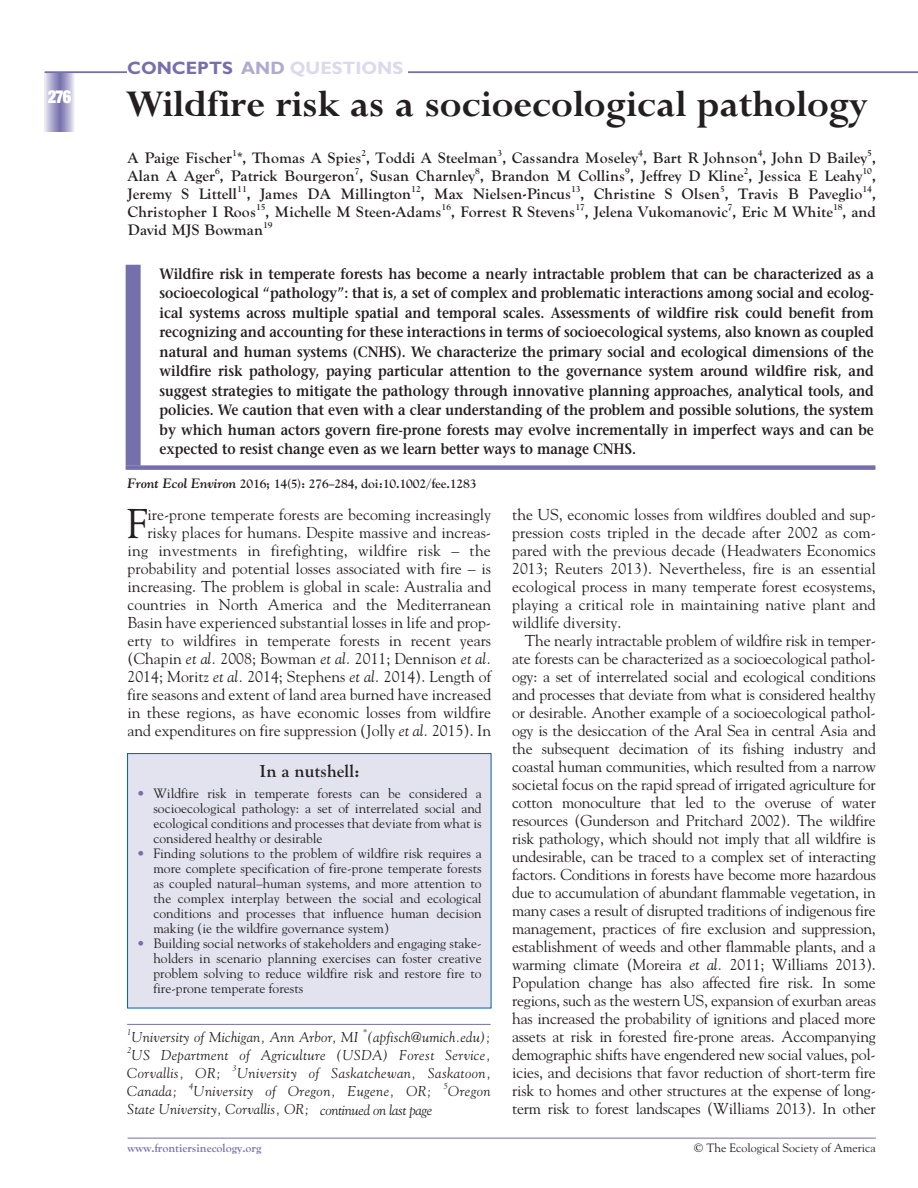
<style>
.page{position:relative;width:918px;height:1188px;background:#fff}
.page>*{position:absolute;margin:0;border:0;box-sizing:border-box;transform-origin:0 0}
.t1{font:700 42px "Lapidary 333 BT";color:#231f20}
.t2{font:41.25px "Goudy";color:#231f20}
.t3{font:700 18px "Gill Sans";color:#dbd9eb}
.t4{font:700 18px "Goudy";color:#231f20}
.t5{font:900 expanded 18px "Helvetica Neue";color:#fff;scale:.9 1}
.t6{font:15.75px/18px "Goudy";color:#231f20;text-align:justify}
.t7{font:700 15.75px "Goudy";letter-spacing:.005em;color:#231f20}
.t8{font:600 15px/19.5px "Stone Serif";letter-spacing:-.005em;color:#231f20;text-align:justify;scale:.9 1}
.t9{font:italic 14.25px/18px "Goudy";letter-spacing:.015em;color:#231f20;text-align:justify}
.t10{font:italic 14.25px "Goudy";letter-spacing:-.02em;color:#231f20}
.t11{font:13.5px/15px "Goudy";color:#231f20;text-align:justify}
.t12{font:700 13.5px "Goudy";letter-spacing:-.005em;color:#231f20}
.t13{font:12px "Goudy";color:#231f20}
.t14{font:700 12px "Goudy";color:#7570ac}
.t15{font:700 9.45px "Goudy";letter-spacing:.005em;color:#231f20}
.t16{font:italic 8.55px "Goudy";color:#231f20}
.s1{color:#7570ac}
.s2{color:#afabd0}
.s3{font-style:italic}
</style>
<div class="page">
<svg style="left:45px;top:73px;width:29px;height:59px;background:#aca8ce"></svg>
<hr style="left:45px;top:72px;width:873px;height:1px;background:#7570ac">
<hr style="left:128px;top:1138px;width:748px;height:1px;background:#7570ac">
<div style="left:126px;top:265px;width:15px;height:201px;background:#7570ac"></div>
<div style="left:126px;top:465px;width:749px;height:5px;background:#7570ac"></div>
<hr style="left:127px;top:1024px;width:364px;height:1px;background:#7570ac">
<div style="left:128px;top:754px;width:363px;height:254px;background:#e3e2ef"></div>
<div style="left:127px;top:753px;width:364px;height:255px;border:1px solid #0161aa"></div>
<div style="left:127px;top:44px;width:281px;height:30px;background:#fff"></div>
<p class="t5" style="left:48px;top:85px;width:28px">276</p>
<p class="t3" style="left:127px;top:57px;width:278px"><span class="s1">CONCEPTS</span> <span class="s2">AND</span> QUESTIONS</p>
<h1 class="t1" style="left:128px;top:80px;width:740px">Wildfire risk as a socioecological pathology</h1>
<p class="t7" style="left:128px;top:149px;width:750px">A Paige Fischer *, Thomas A Spies , Toddi A Steelman , Cassandra Moseley , Bart R Johnson , John D Bailey ,</p>
<p class="t15" style="left:232px;top:147px;width:6px">1</p>
<p class="t15" style="left:361px;top:147px;width:6px">2</p>
<p class="t15" style="left:498px;top:147px;width:6px">3</p>
<p class="t15" style="left:638px;top:147px;width:6px">4</p>
<p class="t15" style="left:758px;top:147px;width:6px">4</p>
<p class="t15" style="left:867px;top:147px;width:6px">5</p>
<p class="t7" style="left:128px;top:167px;width:736px">Alan A Ager , Patrick Bourgeron , Susan Charnley , Brandon M Collins , Jeffrey D Kline , Jessica E Leahy</p>
<p class="t15" style="left:215px;top:165px;width:6px">6</p>
<p class="t15" style="left:355px;top:165px;width:6px">7</p>
<p class="t15" style="left:475px;top:165px;width:6px">8</p>
<p class="t15" style="left:625px;top:165px;width:6px">9</p>
<p class="t15" style="left:744px;top:165px;width:6px">2</p>
<p class="t15" style="left:862px;top:165px;width:11px">10</p>
<p class="t7" style="left:872px;top:167px;width:5px">,</p>
<p class="t15" style="left:720px;top:183px;width:6px">5</p>
<p class="t15" style="left:862px;top:183px;width:11px">14</p>
<p class="t7" style="left:128px;top:185px;width:111px">Jeremy S Littell</p>
<p class="t15" style="left:237px;top:183px;width:11px">11</p>
<p class="t7" style="left:247px;top:185px;width:166px">, James DA Millington</p>
<p class="t15" style="left:411px;top:183px;width:11px">12</p>
<p class="t7" style="left:421px;top:185px;width:152px">, Max Nielsen-Pincus</p>
<p class="t15" style="left:571px;top:183px;width:11px">13</p>
<p class="t7" style="left:581px;top:185px;width:283px">, Christine S Olsen , Travis B Paveglio</p>
<p class="t7" style="left:872px;top:185px;width:5px">,</p>
<p class="t7" style="left:128px;top:203px;width:130px">Christopher I Roos</p>
<p class="t15" style="left:256px;top:201px;width:11px">15</p>
<p class="t7" style="left:266px;top:203px;width:177px">, Michelle M Steen-Adams</p>
<p class="t15" style="left:442px;top:201px;width:11px">16</p>
<p class="t7" style="left:451px;top:203px;width:126px">, Forrest R Stevens</p>
<p class="t15" style="left:575px;top:201px;width:11px">17</p>
<p class="t7" style="left:585px;top:203px;width:250px">, Jelena Vukomanovic , Eric M White</p>
<p class="t15" style="left:728px;top:201px;width:6px">7</p>
<p class="t15" style="left:833px;top:201px;width:11px">18</p>
<p class="t7" style="left:843px;top:203px;width:35px">, and</p>
<p class="t7" style="left:128px;top:221px;width:137px">David MJS Bowman</p>
<p class="t15" style="left:263px;top:219px;width:11px">19</p>
<p class="t8" style="left:160px;top:264px;width:795px">Wildfire risk in temperate forests has become a nearly intractable problem that can be characterized as a socioecological “pathology”: that is, a set of complex and problematic interactions among social and ecolog&shy;ical systems across multiple spatial and temporal scales. Assessments of wildfire risk could benefit from recognizing and accounting for these interactions in terms of socioecological systems, also known as coupled natural and human systems (CNHS). We characterize the primary social and ecological dimensions of the wildfire risk pathology, paying particular attention to the governance system around wildfire risk, and suggest strategies to mitigate the pathology through innovative planning approaches, analytical tools, and policies. We caution that even with a clear understanding of the problem and possible solutions, the system by which human actors govern fire-prone forests may evolve incrementally in imperfect ways and can be expected to resist change even as we learn better ways to manage CNHS.</p>
<p class="t12" style="left:128px;top:476px;width:351px"><span class="s3">Front Ecol Environ</span> 2016; 14(5): 276–284, doi:10.1002/fee.1283</p>
<p class="t6" style="left:128px;top:505px;width:365px;text-align:right">ire-prone temperate forests are becoming increasingly risky places for humans. Despite massive and increas&shy;ing investments in firefighting, wildfire risk – the probability and potential losses associated with fire – is increasing. The problem is global in scale: Australia and countries in North America and the Mediterranean Basin have experienced substantial losses in life and prop&shy;erty to wildfires in temperate forests in recent years (Chapin <span class="s3">et al.</span> 2008; Bowman <span class="s3">et al.</span> 2011; Dennison <span class="s3">et al.<br></span>2014; Moritz <span class="s3">et al.</span> 2014; Stephens <span class="s3">et al.</span> 2014). Length of fire seasons and extent of land area burned have increased in these regions, as have economic losses from wildfire and expenditures on fire suppression (Jolly <span class="s3">et al.</span> 2015). In</p>
<p class="t6" style="left:512px;top:505px;width:365px">the US, economic losses from wildfires doubled and sup&shy;pression costs tripled in the decade after 2002 as com&shy;pared with the previous decade (Headwaters Economics 2013; Reuters 2013). Nevertheless, fire is an essential ecological process in many temperate forest ecosystems, playing a critical role in maintaining native plant and wildlife diversity.</p>
<h2 class="t2" style="left:127px;top:498px;width:22px">F</h2>
<p class="t6" style="left:512px;top:631px;width:365px;text-indent:13px">The nearly intractable problem of wildfire risk in temper&shy;ate forests can be characterized as a socioecological pathol&shy;ogy: a set of interrelated social and ecological conditions and processes that deviate from what is considered healthy or desirable. Another example of a socioecological pathol&shy;ogy is the desiccation of the Aral Sea in central Asia and the subsequent decimation of its fishing industry and coastal human communities, which resulted from a narrow societal focus on the rapid spread of irrigated agriculture for cotton monoculture that led to the overuse of water resources (Gunderson and Pritchard 2002). The wildfire risk pathology, which should not imply that all wildfire is undesirable, can be traced to a complex set of interacting factors. Conditions in forests have become more hazardous due to accumulation of abundant flammable vegetation, in many cases a result of disrupted traditions of indigenous fire management, practices of fire exclusion and suppression, establishment of weeds and other flammable plants, and a warming climate (Moreira <span class="s3">et al.</span> 2011; Williams 2013).<br>Population change has also affected fire risk. In some regions, such as the western US, expansion of exurban areas has increased the probability of ignitions and placed more assets at risk in forested fire-prone areas. Accompanying demographic shifts have engendered new social values, pol&shy;icies, and decisions that favor reduction of short-term fire risk to homes and other structures at the expense of long&shy;term risk to forest landscapes (Williams 2013). In other</p>
<p class="t4" style="left:259px;top:761px;width:102px">In a nutshell:</p>
<p class="t11" style="left:153px;top:785px;width:330px;text-indent:-16px"><span class="s1">•</span> Wildfire risk in temperate forests can be considered a socioecological pathology: a set of interrelated social and ecological conditions and processes that deviate from what is considered healthy or desirable</p>
<p class="t11" style="left:153px;top:845px;width:330px;text-indent:-16px"><span class="s1">•</span> Finding solutions to the problem of wildfire risk requires a more complete specification of fire-prone temperate forests as coupled natural–human systems, and more attention to the complex interplay between the social and ecological conditions and processes that influence human decision making (ie the wildfire governance system)</p>
<p class="t11" style="left:153px;top:935px;width:330px;text-indent:-16px"><span class="s1">•</span> Building social networks of stakeholders and engaging stake&shy;holders in scenario planning exercises can foster creative problem solving to reduce wildfire risk and restore fire to fire-prone temperate forests</p>
<p class="t16" style="left:363px;top:1027px;width:6px">*</p>
<p class="t16" style="left:127px;top:1027px;width:6px">1</p>
<p class="t9" style="left:132px;top:1028px;width:229px">University of Michigan, Ann Arbor, MI</p>
<p class="t9" style="left:368px;top:1028px;width:125px">(apfisch@umich.edu);</p>
<p class="t16" style="left:127px;top:1045px;width:6px">2</p>
<p class="t9" style="left:127px;top:1046px;width:365px;text-indent:5px">US Department of Agriculture (USDA) Forest Service, Corvallis, OR; <sup>3</sup>University of Saskatchewan, Saskatoon, Canada; <sup>4</sup>University of Oregon, Eugene, OR;</p>
<p class="t16" style="left:444px;top:1081px;width:6px">5</p>
<p class="t9" style="left:448px;top:1082px;width:44px">Oregon</p>
<p class="t9" style="left:127px;top:1100px;width:184px">State University, Corvallis, OR;</p>
<p class="t10" style="left:320px;top:1101px;width:114px">continued on last page</p>
<p class="t14" style="left:128px;top:1141px;width:135px">www.frontiersinecology.org</p>
<p class="t13" style="left:694px;top:1140px;width:183px">© The Ecological Society of America</p>
</div>
